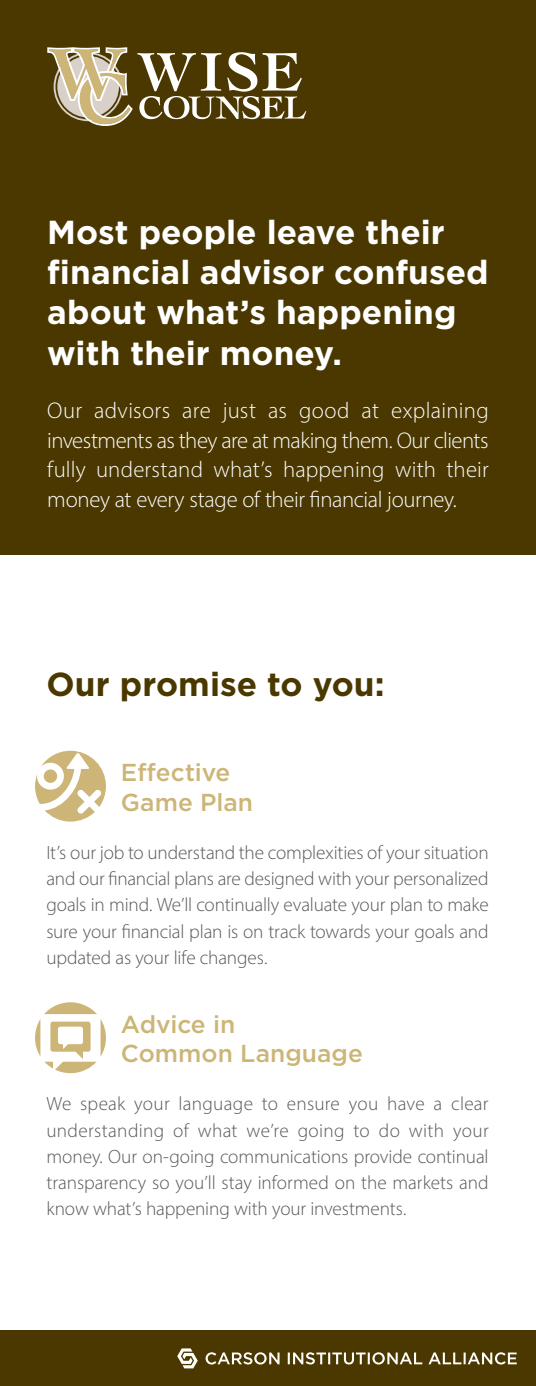
<style>
.page{position:relative;width:536px;height:1386px;background:#fff}
.page>*{position:absolute;margin:0;border:0;box-sizing:border-box;transform-origin:0 0}
.Header{font:700 33.25px/40.2px "Gotham";color:#fff}
.Header-2{font:700 33.25px "Gotham";color:#4a3800}
.Subheads{font:500 24.5px/29.4px "Gotham";color:#ccb576}
.Intro{font:300 22.75px/29.8px "Myriad Pro";letter-spacing:-.015em;color:#fff;text-align:justify}
.Body{font:300 19.25px/26.2px "Myriad Pro";letter-spacing:-.01em;color:#57585a;text-align:justify}
</style>
<div class="page">
<div style="left:0;top:1331px;width:536px;height:55px;background:#4a3800"></div>
<div style="left:0;top:0;width:536px;height:554px;background:#4a3800"></div>
<svg style="left:177px;top:1348px;width:339px;height:20px"></svg>
<svg style="left:47px;top:47px;width:259px;height:79px"></svg>
<svg style="left:35px;top:751px;width:71px;height:71px"></svg>
<svg style="left:35px;top:1002px;width:71px;height:71px"></svg>
<p class="Header" style="left:47px;top:212px;width:442px">Most people leave their financial advisor confused about what’s happening with their money.</p>
<p class="Intro" style="left:47px;top:395px;width:443px">Our advisors are just as good at explaining investments as they are at making them. Our clients fully understand what’s happening with their money at every stage of their financial journey.</p>
<p class="Header-2" style="left:46px;top:663px;width:340px">Our promise to you:</p>
<p class="Subheads" style="left:121px;top:758px;width:134px">Effective<br>Game Plan</p>
<p class="Body" style="left:46px;top:839px;width:443px">It’s our job to understand the complexities of your situation and our financial plans are designed with your personalized goals in mind. We’ll continually evaluate your plan to make sure your financial plan is on track towards your goals and updated as your life changes.</p>
<p class="Subheads" style="left:121px;top:1009px;width:243px">Advice in<br>Common Language</p>
<p class="Body" style="left:46px;top:1091px;width:443px">We speak your language to ensure you have a clear understanding of what we’re going to do with your money. Our on-going communications provide continual transparency so you’ll stay informed on the markets and know what’s happening with your investments.</p>
</div>
